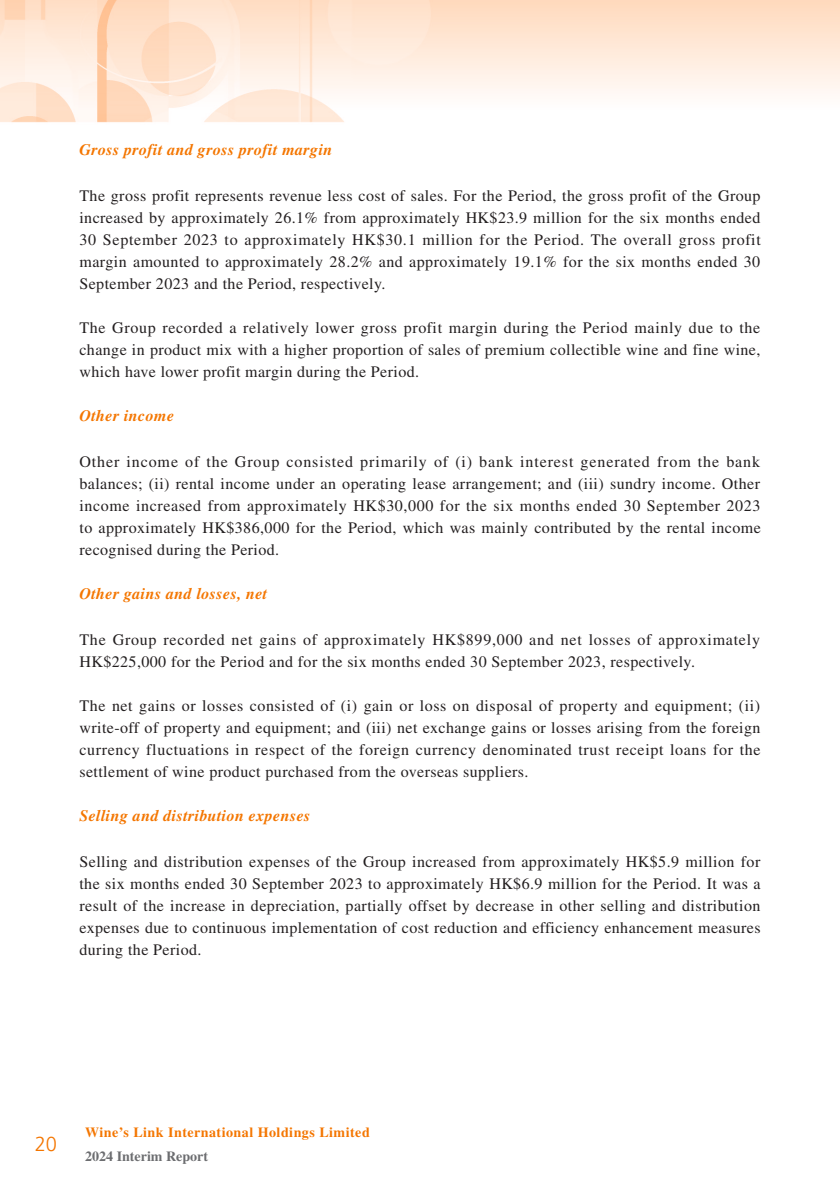
<style>
.page{position:relative;width:840px;height:1191px;background:#fff}
.page>*{position:absolute;margin:0;border:0;box-sizing:border-box;transform-origin:0 0}
.t1{font:300 20px "Frutiger LT Pro";color:#f47600}
.t2{font:16px/22px "Times LT Std";letter-spacing:.025em;color:#231f20;text-align:justify}
.t3{font:16px/22px "Times LT Std";letter-spacing:.045em;color:#231f20}
.t4{font:italic 700 16px "Times LT Std";letter-spacing:.025em;color:#f47600}
.t5{font:700 14px "Times LT Std";letter-spacing:.035em;color:#f47600}
.t6{font:700 14px "Times LT Std";color:#6c6d70}
</style>
<div class="page">
<img style="left:0;top:0;width:838px;height:123px">
<p class="t4" style="left:79px;top:140px;width:254px">Gross profit and gross profit margin</p>
<p class="t2" style="left:79px;top:185px;width:682px">The gross profit represents revenue less cost of sales. For the Period, the gross profit of the Group increased by approximately 26.1% from approximately HK$23.9 million for the six months ended 30 September 2023 to approximately HK$30.1 million for the Period. The overall gross profit margin amounted to approximately 28.2% and approximately 19.1% for the six months ended 30<br>September 2023 and the Period, respectively.</p>
<p class="t2" style="left:79px;top:317px;width:682px">The Group recorded a relatively lower gross profit margin during the Period mainly due to the change in product mix with a higher proportion of sales of premium collectible wine and fine wine, which have lower profit margin during the Period.</p>
<p class="t4" style="left:79px;top:406px;width:96px">Other income</p>
<p class="t2" style="left:79px;top:451px;width:682px">Other income of the Group consisted primarily of (i) bank interest generated from the bank balances; (ii) rental income under an operating lease arrangement; and (iii) sundry income. Other income increased from approximately HK$30,000 for the six months ended 30 September 2023 to approximately HK$386,000 for the Period, which was mainly contributed by the rental income recognised during the Period.</p>
<p class="t4" style="left:79px;top:584px;width:189px">Other gains and losses, net</p>
<p class="t3" style="left:79px;top:629px;width:681px">The Group recorded net gains of approximately HK$899,000 and net losses of approximately<br>HK$225,000 for the Period and for the six months ended 30 September 2023, respectively.</p>
<p class="t2" style="left:79px;top:695px;width:682px">The net gains or losses consisted of (i) gain or loss on disposal of property and equipment; (ii) write-off of property and equipment; and (iii) net exchange gains or losses arising from the foreign currency fluctuations in respect of the foreign currency denominated trust receipt loans for the settlement of wine product purchased from the overseas suppliers.</p>
<p class="t4" style="left:79px;top:806px;width:232px">Selling and distribution expenses</p>
<p class="t2" style="left:79px;top:851px;width:682px">Selling and distribution expenses of the Group increased from approximately HK$5.9 million for the six months ended 30 September 2023 to approximately HK$6.9 million for the Period. It was a result of the increase in depreciation, partially offset by decrease in other selling and distribution expenses due to continuous implementation of cost reduction and efficiency enhancement measures during the Period.</p>
<p class="t1" style="left:35px;top:1132px;width:24px">20</p>
<p class="t5" style="left:85px;top:1123px;width:286px">Wine’s Link International Holdings Limited</p>
<p class="t6" style="left:85px;top:1147px;width:124px">2024 Interim Report</p>
</div>
